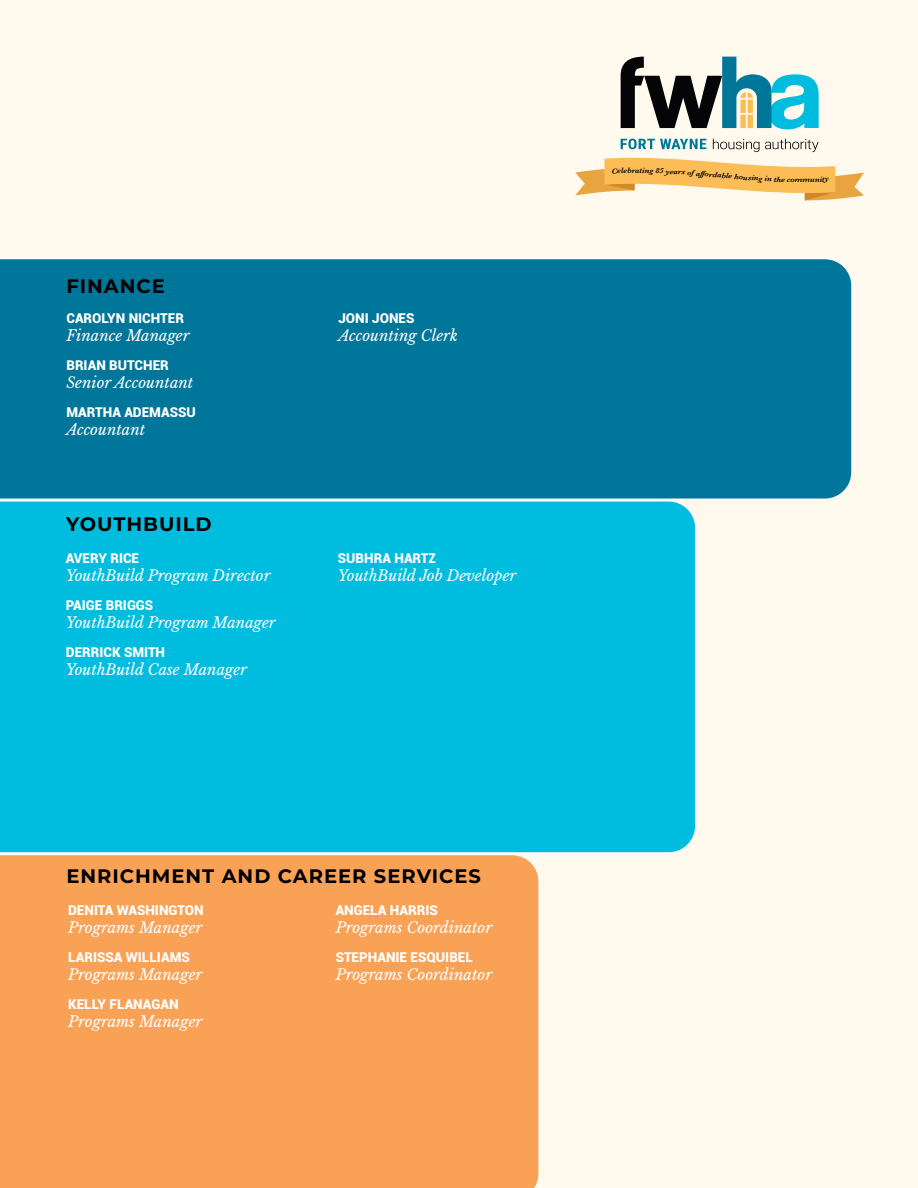
<style>
.page{position:relative;width:918px;height:1188px;background:#fffaed}
.page>*{position:absolute;margin:0;border:0;box-sizing:border-box;transform-origin:0 0}
.t1{font:700 19.5px "Montserrat";letter-spacing:.05em;color:#000}
.t2{font:italic 15px "Libre Baskerville";color:#fff}
.t3{font:900 13.5px "Roboto";color:#fff}
.t4{font:italic 600 7.95px "Baskerville";color:#010101}
</style>
<div class="page">
<div style="left:0;top:258px;width:853px;height:242px;background:#00769a"></div>
<div style="left:0;top:500px;width:696px;height:354px;background:#00bddf"></div>
<div style="left:0;top:854px;width:540px;height:334px;background:#f9a256"></div>
<svg style="left:621px;top:57px;width:198px;height:72px"></svg>
<div style="left:740px;top:100px;width:6px;height:13px;background:#fcbd57"></div>
<div style="left:740px;top:115px;width:6px;height:13px;background:#fcbd57"></div>
<div style="left:748px;top:100px;width:5px;height:13px;background:#fcbd57"></div>
<div style="left:748px;top:115px;width:5px;height:13px;background:#fcbd57"></div>
<svg style="left:575px;top:139px;width:289px;height:61px"></svg>
<h1 class="t1" style="left:66px;top:272px;width:100px">FINANCE</h1>
<p class="t3" style="left:66px;top:309px;width:119px">CAROLYN NICHTER</p>
<p class="t2" style="left:66px;top:327px;width:125px">Finance Manager</p>
<p class="t3" style="left:66px;top:356px;width:104px">BRIAN BUTCHER</p>
<p class="t2" style="left:66px;top:374px;width:129px">Senior Accountant</p>
<p class="t3" style="left:66px;top:403px;width:131px">MARTHA ADEMASSU</p>
<p class="t2" style="left:66px;top:420px;width:80px">Accountant</p>
<h1 class="t1" style="left:66px;top:510px;width:147px">YOUTHBUILD</h1>
<p class="t3" style="left:66px;top:549px;width:75px">AVERY RICE</p>
<p class="t2" style="left:66px;top:567px;width:206px">YouthBuild Program Director</p>
<p class="t3" style="left:66px;top:596px;width:89px">PAIGE BRIGGS</p>
<p class="t2" style="left:66px;top:613px;width:212px">YouthBuild Program Manager</p>
<p class="t3" style="left:66px;top:642px;width:101px">DERRICK SMITH</p>
<p class="t2" style="left:66px;top:660px;width:183px">YouthBuild Case Manager</p>
<p class="t3" style="left:338px;top:309px;width:78px">JONI JONES</p>
<p class="t2" style="left:338px;top:327px;width:121px">Accounting Clerk</p>
<p class="t3" style="left:338px;top:549px;width:100px">SUBHRA HARTZ</p>
<p class="t2" style="left:338px;top:567px;width:180px">YouthBuild Job Developer</p>
<h1 class="t1" style="left:66px;top:862px;width:416px">ENRICHMENT AND CAREER SERVICES</h1>
<p class="t3" style="left:68px;top:901px;width:137px">DENITA WASHINGTON</p>
<p class="t2" style="left:68px;top:919px;width:136px">Programs Manager</p>
<p class="t3" style="left:68px;top:947px;width:123px">LARISSA WILLIAMS</p>
<p class="t2" style="left:68px;top:965px;width:136px">Programs Manager</p>
<p class="t3" style="left:68px;top:994px;width:112px">KELLY FLANAGAN</p>
<p class="t2" style="left:68px;top:1012px;width:136px">Programs Manager</p>
<p class="t3" style="left:336px;top:901px;width:104px">ANGELA HARRIS</p>
<p class="t2" style="left:336px;top:919px;width:158px">Programs Coordinator</p>
<p class="t3" style="left:336px;top:947px;width:139px">STEPHANIE ESQUIBEL</p>
<p class="t2" style="left:336px;top:965px;width:158px">Programs Coordinator</p>
<p class="t4" style="left:635px;top:165px;width:11px">ati</p>
<p class="t4" style="left:678px;top:166px;width:18px;rotate:4deg">rs of</p>
<p class="t4" style="left:696px;top:168px;width:49px;rotate:5deg">affordable ho</p>
<p class="t4" style="left:744px;top:172px;width:21px;rotate:4deg">using</p>
<p class="t4" style="left:795px;top:174px;width:9px">m</p>
</div>
